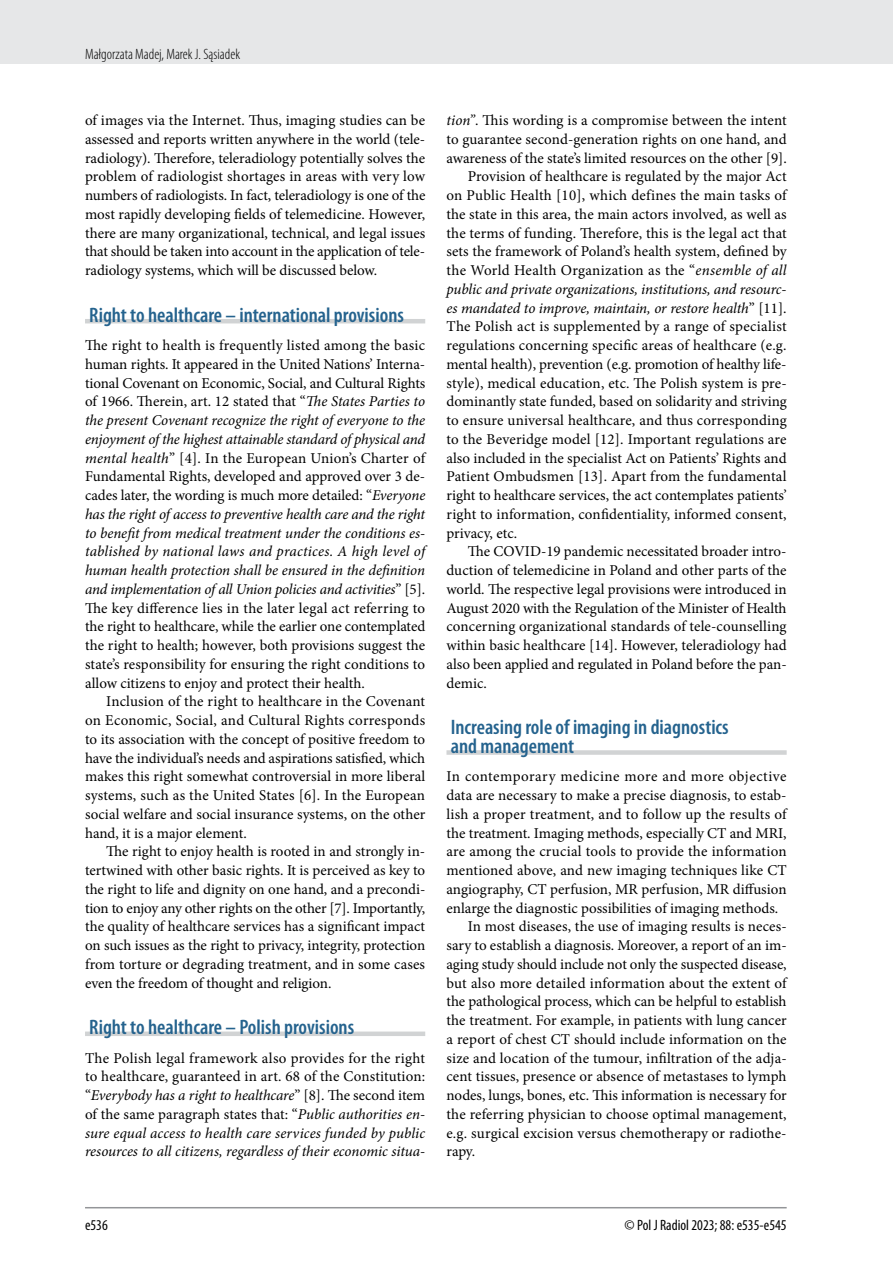
<style>
.page{position:relative;width:893px;height:1263px;background:#fff}
.page>*{position:absolute;margin:0;border:0;box-sizing:border-box;transform-origin:0 0}
.t1{font:600 condensed 21px/18.8px "Myriad Pro";color:#25638e}
.t2{font:15px/18.8px "Minion Pro";letter-spacing:.005em;color:#000;text-align:justify}
.t3{font:italic 15px/18.8px "Minion Pro";letter-spacing:-.01em;color:#000;text-align:justify}
.t4{font:15px "Minion Pro";letter-spacing:.03em;color:#000}
.t5{font:condensed 15px "Myriad Pro";color:#000}
.t6{font:300 condensed 15px "Myriad Pro";color:#000}
.s1{font-style:italic}
.s2{font-style:normal}
</style>
<div class="page">
<div style="left:0;top:0;width:893px;height:64px;background:#e6e7e8"></div>
<hr style="left:85px;top:1207px;width:702px;height:1px;background:#939598">
<hr style="left:85px;top:319px;width:340px;height:4px;background:#d1d3d4">
<div style="left:85px;top:1031px;width:340px;height:5px;background:#d1d3d4"></div>
<div style="left:446px;top:750px;width:341px;height:5px;background:#d1d3d4"></div>
<p class="t6" style="left:85px;top:45px;width:157px">Małgorzata Madej, Marek J. Sąsiadek</p>
<p class="t2" style="left:85px;top:111px;width:342px">of images via the Internet. Thus, imaging studies can be assessed and reports written anywhere in the world (tele&shy;radiology). Therefore, teleradiology potentially solves the problem of radiologist shortages in areas with very low numbers of radiologists. In fact, teleradiology is one of the most rapidly developing fields of telemedicine. However, there are many organizational, technical, and legal issues that should be taken into account in the application of tele&shy;radiology systems, which will be discussed below.</p>
<h1 class="t1" style="left:89px;top:305px;width:316px">Right to healthcare – international provisions</h1>
<p class="t2" style="left:85px;top:336px;width:342px">The right to health is frequently listed among the basic human rights. It appeared in the United Nations’ Interna&shy;tional Covenant on Economic, Social, and Cultural Rights of 1966. Therein, art. 12 stated that “<span class="s1">The States Parties to the present Covenant recognize the right of everyone to the enjoyment of the highest attainable standard of physical and mental health</span>” [4]. In the European Union’s Charter of Fundamental Rights, developed and approved over 3 de&shy;cades later, the wording is much more detailed: “<span class="s1">Everyone has the right of access to preventive health care and the right to benefit from medical treatment under the conditions es&shy;tablished by national laws and practices. A high level of human health protection shall be ensured in the definition and implementation of all Union policies and activities</span>” [5].<br>The key difference lies in the later legal act referring to the right to healthcare, while the earlier one contemplated the right to health; however, both provisions suggest the state’s responsibility for ensuring the right conditions to allow citizens to enjoy and protect their health.</p>
<p class="t2" style="left:85px;top:692px;width:342px;text-indent:21px">Inclusion of the right to healthcare in the Covenant on Economic, Social, and Cultural Rights corresponds to its association with the concept of positive freedom to have the individual’s needs and aspirations satisfied, which makes this right somewhat controversial in more liberal systems, such as the United States [6]. In the European social welfare and social insurance systems, on the other hand, it is a major element.</p>
<p class="t2" style="left:85px;top:842px;width:342px;text-indent:21px">The right to enjoy health is rooted in and strongly in&shy;tertwined with other basic rights. It is perceived as key to the right to life and dignity on one hand, and a precondi&shy;tion to enjoy any other rights on the other [7]. Importantly, the quality of healthcare services has a significant impact on such issues as the right to privacy, integrity, protection from torture or degrading treatment, and in some cases even the freedom of thought and religion.</p>
<h1 class="t1" style="left:89px;top:1017px;width:266px">Right to healthcare – Polish provisions</h1>
<p class="t3" style="left:85px;top:1048px;width:342px"><span class="s2">The Polish legal framework also provides for the right to healthcare, guaranteed in art. 68 of the Constitution: “</span>Everybody has a right to healthcare<span class="s2">” [8]. The second item of the same paragraph states that: “</span>Public authorities en&shy;sure equal access to health care services funded by public resources to all citizens, regardless of their economic situa-</p>
<p class="t2" style="left:446px;top:111px;width:342px"><span class="s1">tion”</span>. This wording is a compromise between the intent</p>
<p class="t2" style="left:446px;top:130px;width:342px">to guarantee second-generation rights on one hand, and</p>
<p class="t2" style="left:446px;top:148px;width:342px">awareness of the state’s limited resources on the other [9].</p>
<p class="t2" style="left:468px;top:167px;width:320px">Provision of healthcare is regulated by the major Act</p>
<p class="t2" style="left:446px;top:186px;width:342px">on Public Health [10], which defines the main tasks of</p>
<p class="t2" style="left:446px;top:205px;width:342px">the state in this area, the main actors involved, as well as</p>
<p class="t2" style="left:446px;top:223px;width:342px">the terms of funding. Therefore, this is the legal act that</p>
<p class="t2" style="left:446px;top:242px;width:342px">sets the framework of Poland’s health system, defined by</p>
<p class="t2" style="left:446px;top:261px;width:342px">the World Health Organization as the “<span class="s1">ensemble of all</span></p>
<p class="t3" style="left:446px;top:280px;width:342px">public and private organizations, institutions, and resourc-</p>
<p class="t3" style="left:446px;top:298px;width:342px">es mandated to improve, maintain, or restore health<span class="s2">” [11].</span></p>
<p class="t2" style="left:446px;top:317px;width:342px">The Polish act is supplemented by a range of specialist</p>
<p class="t2" style="left:446px;top:336px;width:342px">regulations concerning specific areas of healthcare (e.g.</p>
<p class="t2" style="left:446px;top:355px;width:342px">mental health), prevention (e.g. promotion of healthy life-</p>
<p class="t2" style="left:446px;top:373px;width:342px">style), medical education, etc. The Polish system is pre-</p>
<p class="t2" style="left:446px;top:392px;width:342px">dominantly state funded, based on solidarity and striving</p>
<p class="t2" style="left:446px;top:411px;width:342px">to ensure universal healthcare, and thus corresponding</p>
<p class="t2" style="left:446px;top:430px;width:342px">to the Beveridge model [12]. Important regulations are</p>
<p class="t2" style="left:446px;top:448px;width:342px">also included in the specialist Act on Patients’ Rights and</p>
<p class="t2" style="left:446px;top:467px;width:342px">Patient Ombudsmen [13]. Apart from the fundamental</p>
<p class="t2" style="left:446px;top:486px;width:342px">right to healthcare services, the act contemplates patients’</p>
<p class="t2" style="left:446px;top:505px;width:342px">right to information, confidentiality, informed consent,</p>
<p class="t2" style="left:446px;top:523px;width:72px">privacy, etc.</p>
<p class="t2" style="left:468px;top:542px;width:320px">The COVID-19 pandemic necessitated broader intro-</p>
<p class="t2" style="left:446px;top:561px;width:342px">duction of telemedicine in Poland and other parts of the</p>
<p class="t2" style="left:446px;top:580px;width:342px">world. The respective legal provisions were introduced in</p>
<p class="t2" style="left:446px;top:598px;width:342px">August 2020 with the Regulation of the Minister of Health</p>
<p class="t2" style="left:446px;top:617px;width:342px">concerning organizational standards of tele-counselling</p>
<p class="t2" style="left:446px;top:636px;width:342px">within basic healthcare [14]. However, teleradiology had</p>
<p class="t2" style="left:446px;top:655px;width:342px">also been applied and regulated in Poland before the pan-</p>
<p class="t2" style="left:446px;top:673px;width:42px">demic.</p>
<h1 class="t1" style="left:451px;top:717px;width:279px">Increasing role of imaging in diagnostics and management</h1>
<p class="t4" style="left:446px;top:766px;width:342px">In contemporary medicine more and more objective</p>
<p class="t2" style="left:446px;top:786px;width:342px">data are necessary to make a precise diagnosis, to estab-</p>
<p class="t2" style="left:446px;top:805px;width:342px">lish a proper treatment, and to follow up the results of</p>
<p class="t2" style="left:446px;top:823px;width:342px">the treatment. Imaging methods, especially CT and MRI,</p>
<p class="t2" style="left:446px;top:842px;width:342px">are among the crucial tools to provide the information</p>
<p class="t2" style="left:446px;top:861px;width:342px">mentioned above, and new imaging techniques like CT</p>
<p class="t2" style="left:446px;top:880px;width:342px">angiography, CT perfusion, MR perfusion, MR diffusion</p>
<p class="t2" style="left:446px;top:898px;width:333px">enlarge the diagnostic possibilities of imaging methods.</p>
<p class="t2" style="left:468px;top:917px;width:320px">In most diseases, the use of imaging results is neces-</p>
<p class="t2" style="left:446px;top:936px;width:342px">sary to establish a diagnosis. Moreover, a report of an im-</p>
<p class="t2" style="left:446px;top:955px;width:342px">aging study should include not only the suspected disease,</p>
<p class="t2" style="left:446px;top:973px;width:342px">but also more detailed information about the extent of</p>
<p class="t2" style="left:446px;top:992px;width:342px">the pathological process, which can be helpful to establish</p>
<p class="t2" style="left:446px;top:1011px;width:342px">the treatment. For example, in patients with lung cancer</p>
<p class="t2" style="left:446px;top:1030px;width:342px">a report of chest CT should include information on the</p>
<p class="t2" style="left:446px;top:1048px;width:342px">size and location of the tumour, infiltration of the adja-</p>
<p class="t2" style="left:446px;top:1067px;width:342px">cent tissues, presence or absence of metastases to lymph</p>
<p class="t2" style="left:446px;top:1086px;width:342px">nodes, lungs, bones, etc. This information is necessary for</p>
<p class="t2" style="left:446px;top:1105px;width:342px">the referring physician to choose optimal management,</p>
<p class="t2" style="left:446px;top:1123px;width:342px">e.g. surgical excision versus chemotherapy or radiothe-</p>
<p class="t2" style="left:446px;top:1142px;width:30px">rapy.</p>
<p class="t5" style="left:85px;top:1216px;width:24px">e536</p>
<p class="t5" style="left:625px;top:1216px;width:164px">© Pol J Radiol 2023; 88: e535-e545</p>
</div>
